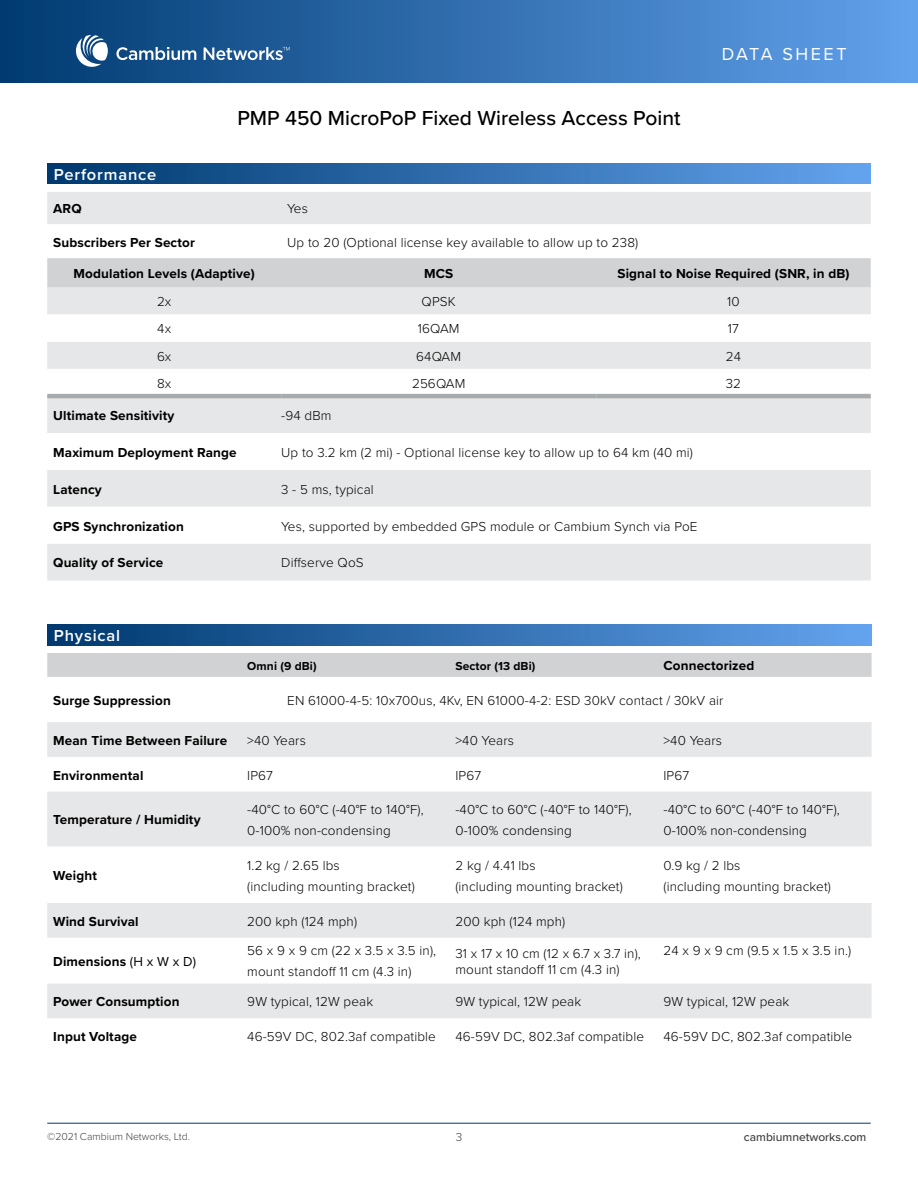
<style>
.page{position:relative;width:918px;height:1188px;background:#fff}
.page>*{position:absolute;margin:0;border:0;box-sizing:border-box;transform-origin:0 0}
.t1{font:500 21px "Proxima Nova";color:#000}
.t2{font:18px "Proxima Nova";letter-spacing:.14em;color:#fff}
.t3{font:600 16.5px "Proxima Nova";letter-spacing:.05em;color:#fff}
.t4{font:300 13.5px "Proxima Nova";letter-spacing:.01em;color:#000}
.t5{font:700 13.5px "Proxima Nova";letter-spacing:.01em;color:#000}
.t6{font:700 12px "Proxima Nova";letter-spacing:.01em;color:#000}
.t7{font:500 12px "Proxima Nova";color:#404041}
.t8{font:300 12px "Proxima Nova";color:#404041}
.t9{font:300 10.5px "Proxima Nova";color:#404041}
.s1{font-weight:400}
</style>
<div class="page">
<div style="left:0;top:0;width:918px;height:82px;background:linear-gradient(to right,#003a70,#62a1ec)"></div>
<hr style="left:47px;top:1123px;width:824px;height:1px;background:#003a6f">
<svg style="left:116px;top:47px;width:80px;height:13px"></svg>
<svg style="left:204px;top:47px;width:86px;height:13px"></svg>
<svg style="left:76px;top:35px;width:32px;height:32px"></svg>
<div style="left:48px;top:164px;width:823px;height:20px;background:linear-gradient(to right,#00386e,#64a3ee)"></div>
<div style="left:47px;top:192px;width:824px;height:388px;background:#e6e7e8"></div>
<svg style="left:47px;top:224px;width:824px;height:320px"></svg>
<div style="left:47px;top:258px;width:824px;height:29px;background:#d0d2d4"></div>
<hr style="left:47px;top:394px;width:234px;height:4px;background:#a8abad">
<hr style="left:281px;top:394px;width:315px;height:4px;background:#a8abad">
<hr style="left:596px;top:394px;width:275px;height:4px;background:#a8abad">
<div style="left:48px;top:625px;width:823px;height:20px;background:linear-gradient(to right,#00386e,#64a3ee)"></div>
<div style="left:47px;top:653px;width:825px;height:24px;background:#d0d2d4"></div>
<svg style="left:47px;top:722px;width:825px;height:296px;fill:#e6e7e8"></svg>
<h1 class="t1" style="left:237px;top:103px;width:445px">PMP 450 MicroPoP Fixed Wireless Access Point</h1>
<h2 class="t2" style="left:722px;top:41px;width:126px">DATA SHEET</h2>
<p class="t3" style="left:54px;top:162px;width:104px">Performance</p>
<p class="t5" style="left:53px;top:199px;width:30px">ARQ</p>
<p class="t4" style="left:287px;top:199px;width:22px">Yes</p>
<p class="t5" style="left:53px;top:232px;width:143px">Subscribers Per Sector</p>
<p class="t4" style="left:287px;top:232px;width:353px">Up to 20 (Optional license key available to allow up to 238)</p>
<p class="t5" style="left:74px;top:263px;width:183px">Modulation Levels (Adaptive)</p>
<p class="t5" style="left:424px;top:263px;width:31px">MCS</p>
<p class="t5" style="left:617px;top:263px;width:234px">Signal to Noise Required (SNR, in dB)</p>
<p class="t4" style="left:157px;top:292px;width:16px">2x</p>
<p class="t4" style="left:422px;top:292px;width:36px">QPSK</p>
<p class="t4" style="left:727px;top:292px;width:14px">10</p>
<p class="t4" style="left:157px;top:319px;width:15px">4x</p>
<p class="t4" style="left:418px;top:319px;width:43px">16QAM</p>
<p class="t4" style="left:728px;top:319px;width:13px">17</p>
<p class="t4" style="left:157px;top:346px;width:16px">6x</p>
<p class="t4" style="left:416px;top:346px;width:46px">64QAM</p>
<p class="t4" style="left:726px;top:346px;width:17px">24</p>
<p class="t4" style="left:157px;top:373px;width:16px">8x</p>
<p class="t4" style="left:412px;top:373px;width:55px">256QAM</p>
<p class="t4" style="left:726px;top:373px;width:17px">32</p>
<p class="t5" style="left:53px;top:405px;width:123px">Ultimate Sensitivity</p>
<p class="t4" style="left:281px;top:405px;width:52px">-94 dBm</p>
<p class="t5" style="left:53px;top:442px;width:185px">Maximum Deployment Range</p>
<p class="t4" style="left:281px;top:442px;width:413px">Up to 3.2 km (2 mi) - Optional license key to allow up to 64 km (40 mi)</p>
<p class="t5" style="left:53px;top:479px;width:50px">Latency</p>
<p class="t4" style="left:281px;top:479px;width:94px">3 - 5 ms, typical</p>
<p class="t5" style="left:53px;top:516px;width:132px">GPS Synchronization</p>
<p class="t4" style="left:281px;top:516px;width:418px">Yes, supported by embedded GPS module or Cambium Synch via PoE</p>
<p class="t5" style="left:53px;top:553px;width:112px">Quality of Service</p>
<p class="t4" style="left:281px;top:553px;width:84px">Diffserve QoS</p>
<p class="t3" style="left:54px;top:624px;width:68px">Physical</p>
<p class="t6" style="left:247px;top:657px;width:71px">Omni (9 dBi)</p>
<p class="t6" style="left:455px;top:657px;width:82px">Sector (13 dBi)</p>
<p class="t5" style="left:663px;top:656px;width:92px">Connectorized</p>
<p class="t5" style="left:53px;top:690px;width:119px">Surge Suppression</p>
<p class="t4" style="left:287px;top:690px;width:438px">EN 61000-4-5: 10x700us, 4Kv, EN 61000-4-2: ESD 30kV contact / 30kV air</p>
<p class="t5" style="left:53px;top:730px;width:176px">Mean Time Between Failure</p>
<p class="t4" style="left:247px;top:730px;width:60px">&gt;40 Years</p>
<p class="t4" style="left:455px;top:730px;width:60px">&gt;40 Years</p>
<p class="t4" style="left:663px;top:730px;width:60px">&gt;40 Years</p>
<p class="t5" style="left:53px;top:765px;width:92px">Environmental</p>
<p class="t4" style="left:247px;top:765px;width:27px">IP67</p>
<p class="t4" style="left:455px;top:765px;width:27px">IP67</p>
<p class="t4" style="left:663px;top:765px;width:27px">IP67</p>
<p class="t5" style="left:53px;top:810px;width:149px">Temperature / Humidity</p>
<p class="t4" style="left:247px;top:799px;width:178px">-40°C to 60°C (-40°F to 140°F),</p>
<p class="t4" style="left:247px;top:820px;width:145px">0-100% non-condensing</p>
<p class="t4" style="left:455px;top:799px;width:178px">-40°C to 60°C (-40°F to 140°F),</p>
<p class="t4" style="left:455px;top:820px;width:118px">0-100% condensing</p>
<p class="t4" style="left:663px;top:799px;width:178px">-40°C to 60°C (-40°F to 140°F),</p>
<p class="t4" style="left:663px;top:820px;width:145px">0-100% non-condensing</p>
<p class="t5" style="left:53px;top:865px;width:45px">Weight</p>
<p class="t4" style="left:247px;top:855px;width:94px">1.2 kg / 2.65 lbs</p>
<p class="t4" style="left:247px;top:876px;width:169px">(including mounting bracket)</p>
<p class="t4" style="left:455px;top:855px;width:82px">2 kg / 4.41 lbs</p>
<p class="t4" style="left:455px;top:876px;width:169px">(including mounting bracket)</p>
<p class="t5" style="left:53px;top:911px;width:87px">Wind Survival</p>
<p class="t4" style="left:247px;top:911px;width:111px">200 kph (124 mph)</p>
<p class="t4" style="left:455px;top:911px;width:111px">200 kph (124 mph)</p>
<p class="t5" style="left:53px;top:951px;width:144px">Dimensions <span class="s1">(H x W x D)</span></p>
<p class="t4" style="left:247px;top:941px;width:190px">56 x 9 x 9 cm (22 x 3.5 x 3.5 in),</p>
<p class="t4" style="left:247px;top:962px;width:166px">mount standoff 11 cm (4.3 in)</p>
<p class="t4" style="left:455px;top:943px;width:187px">31 x 17 x 10 cm (12 x 6.7 x 3.7 in),</p>
<p class="t4" style="left:455px;top:960px;width:166px">mount standoff 11 cm (4.3 in)</p>
<p class="t4" style="left:663px;top:855px;width:78px">0.9 kg / 2 lbs</p>
<p class="t4" style="left:663px;top:876px;width:169px">(including mounting bracket)</p>
<p class="t4" style="left:663px;top:941px;width:189px">24 x 9 x 9 cm (9.5 x 1.5 x 3.5 in.)</p>
<p class="t5" style="left:53px;top:992px;width:128px">Power Consumption</p>
<p class="t4" style="left:247px;top:992px;width:127px">9W typical, 12W peak</p>
<p class="t4" style="left:455px;top:992px;width:127px">9W typical, 12W peak</p>
<p class="t4" style="left:663px;top:992px;width:127px">9W typical, 12W peak</p>
<p class="t5" style="left:53px;top:1026px;width:85px">Input Voltage</p>
<p class="t4" style="left:247px;top:1026px;width:190px">46-59V DC, 802.3af compatible</p>
<p class="t4" style="left:455px;top:1026px;width:190px">46-59V DC, 802.3af compatible</p>
<p class="t4" style="left:663px;top:1026px;width:190px">46-59V DC, 802.3af compatible</p>
<p class="t9" style="left:47px;top:1128px;width:144px">©2021 Cambium Networks, Ltd.</p>
<p class="t8" style="left:456px;top:1128px;width:8px">3</p>
<p class="t7" style="left:744px;top:1128px;width:124px">cambiumnetworks.com</p>
</div>
